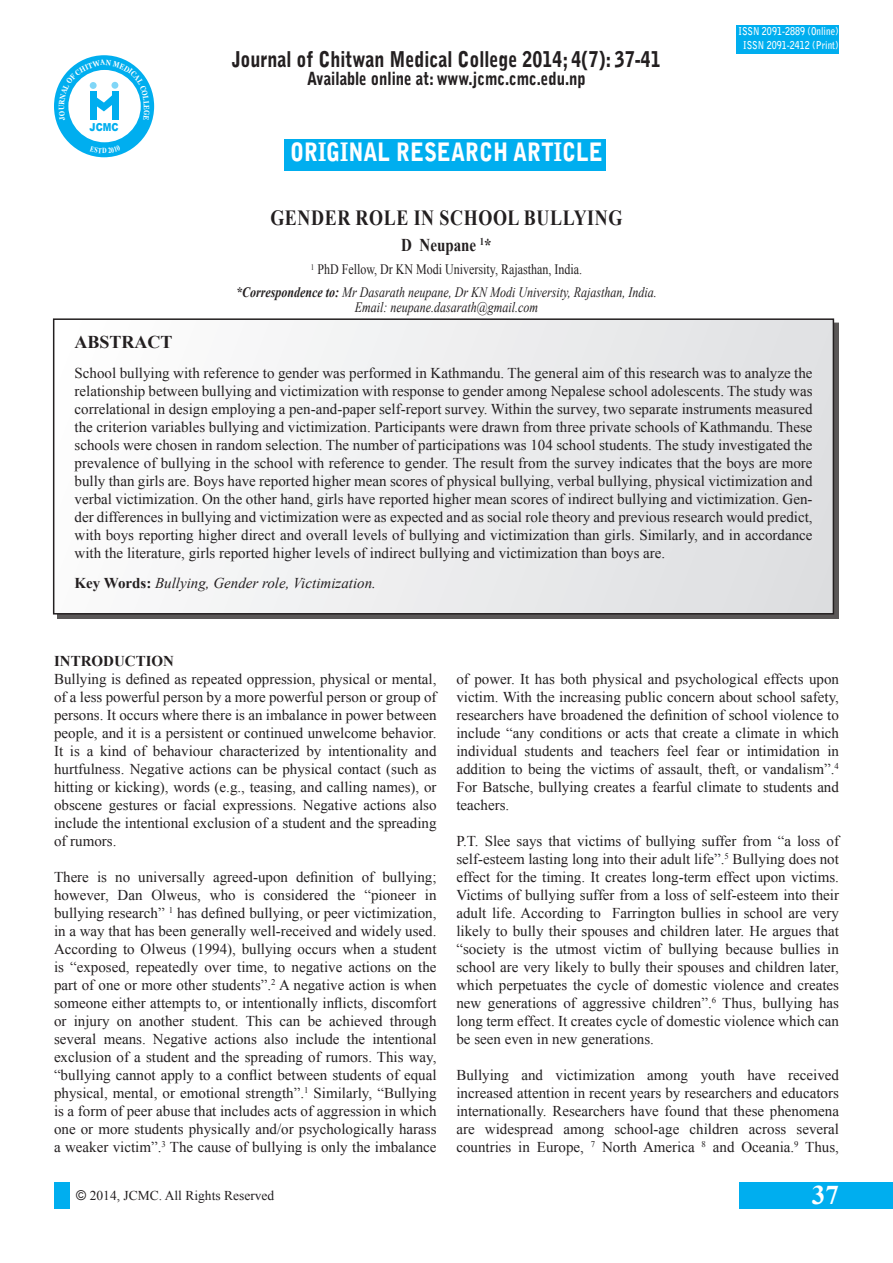
<style>
.page{position:relative;width:893px;height:1263px;background:#fff}
.page>*{position:absolute;margin:0;border:0;box-sizing:border-box;transform-origin:0 0}
.t1{font:700 27px "Times New Roman";color:#fff}
.t2{font:900 25.2px "Bell Gothic Std";color:#fff;scale:.83 1}
.t3{font:900 21.6px "Bell Gothic Std";color:#231f20;scale:.83 1}
.t4{font:700 21.6px "Times New Roman";letter-spacing:.035em;color:#231f20;scale:.83 1}
.t5{font:900 18px "Bell Gothic Std";color:#231f20;scale:.83 1}
.Head_6{font:700 18px "Times New Roman";color:#231f20;scale:.83 1}
.Head_6-2{font:700 18px "Times New Roman";color:#231f20}
.Body_2{font:15px/18px "Times New Roman";color:#231f20;text-align:justify}
.Body_2-2{font:italic 15px "Times New Roman";color:#231f20}
.t6{font:700 15px "Times New Roman";color:#231f20}
.t7{font:italic 14.4px/14.4px "Times New Roman";color:#231f20;text-align:center;scale:.83 1}
.t8{font:14.4px "Times New Roman";color:#231f20;scale:.83 1}
.t9{font:13.5px "Times New Roman";color:#231f20}
.t10{font:900 10.95px "Arial";color:#00aeef;scale:.83 1}
.t11{font:700 10.8px/13.5px "Bell Gothic Std";color:#fff;text-align:center;scale:.83 1}
.t12{font:700 7.8px "Georgia";color:#fff;scale:.83 1}
.t13{font:700 7.8px "Times New Roman";color:#fff;scale:.83 1}
.s1{font-weight:700}
.s2{font-weight:700;font-style:normal}
.s3{font-family:"Arial"}
</style>
<div class="page">
<div style="left:740px;top:1182px;width:153px;height:27px;background:#00aeef"></div>
<div style="left:54px;top:1182px;width:15px;height:27px;background:#00aeef"></div>
<div style="left:57px;top:323px;width:782px;height:296px;background:#231f20;opacity:.75"></div>
<div style="left:54px;top:319px;width:779px;height:295px;background:linear-gradient(to right,#fdfdfd,#dedfe1)"></div>
<div style="left:53px;top:318px;width:781px;height:296px;border:2px solid #231f20"></div>
<div style="left:285px;top:139px;width:321px;height:32px;background:#00aeef"></div>
<div style="left:736px;top:25px;width:103px;height:29px;background:#00aeef"></div>
<div style="left:54px;top:55px;width:100px;height:102px;background:#00aeef;border-radius:50%"></div>
<div style="left:68px;top:70px;width:73px;height:72px;background:#fff;border-radius:50%"></div>
<svg style="left:59px;top:59px;width:91px;height:61px"></svg>
<p class="t12" style="left:57px;top:110px;width:8px;rotate:-90deg">U</p>
<p class="t10" style="left:90px;top:119px;width:36px">JCMC</p>
<p class="t13" style="left:102px;top:145px;width:7px">D</p>
<p class="t3" style="left:232px;top:47px;width:518px">Journal of Chitwan Medical College 2014; 4(7): 37-41</p>
<p class="t5" style="left:307px;top:69px;width:337px">Available online at: www.jcmc.cmc.edu.np</p>
<p class="t2" style="left:290px;top:137px;width:379px">ORIGINAL RESEARCH ARTICLE</p>
<p class="t11" style="left:738px;top:25px;width:122px">ISSN 2091-2889 (Online)<br>ISSN 2091-2412 (Print)</p>
<p class="t4" style="left:270px;top:202px;width:426px">GENDER ROLE IN SCHOOL BULLYING</p>
<p class="Head_6" style="left:401px;top:232px;width:111px">D Neupane <sup>1</sup>*</p>
<p class="t8" style="left:311px;top:259px;width:328px"><sup>1</sup> PhD Fellow, Dr KN Modi University, Rajasthan, India.</p>
<p class="t7" style="left:236px;top:285px;width:508px"><span class="s1">*Correspondence to:</span> Mr Dasarath neupane, Dr KN Modi University, Rajasthan, India.<br>Email: neupane.dasarath@gmail.com</p>
<p class="Head_6-2" style="left:75px;top:329px;width:100px">ABSTRACT</p>
<p class="Body_2" style="left:75px;top:363px;width:740px">School bullying with reference to gender was performed in Kathmandu. The general aim of this research was to analyze the relationship between bullying and victimization with response to gender among Nepalese school adolescents. The study was correlational in design employing a pen-and-paper self-report survey. Within the survey, two separate instruments measured the criterion variables bullying and victimization. Participants were drawn from three private schools of Kathmandu. These schools were chosen in random selection. The number of participations was 104 school students. The study investigated the prevalence of bullying in the school with reference to gender. The result from the survey indicates that the boys are more bully than girls are. Boys have reported higher mean scores of physical bullying, verbal bullying, physical victimization and verbal victimization. On the other hand, girls have reported higher mean scores of indirect bullying and victimization. Gen&shy;der differences in bullying and victimization were as expected and as social role theory and previous research would predict, with boys reporting higher direct and overall levels of bullying and victimization than girls. Similarly, and in accordance with the literature, girls reported higher levels of indirect bullying and victimization than boys are.</p>
<p class="Body_2-2" style="left:75px;top:572px;width:303px"><span class="s2">Key Words:</span> Bullying, Gender role, Victimization.</p>
<p class="t6" style="left:54px;top:650px;width:121px">INTRODUCTION</p>
<p class="Body_2" style="left:54px;top:670px;width:384px">Bullying is defined as repeated oppression, physical or mental, of a less powerful person by a more powerful person or group of persons. It occurs where there is an imbalance in power between people, and it is a persistent or continued unwelcome behavior.<br>It is a kind of behaviour characterized by intentionality and hurtfulness. Negative actions can be physical contact (such as hitting or kicking), words (e.g., teasing, and calling names), or obscene gestures or facial expressions. Negative actions also include the intentional exclusion of a student and the spreading of rumors.</p>
<p class="Body_2" style="left:54px;top:868px;width:384px">There is no universally agreed-upon definition of bullying; however, Dan Olweus, who is considered the “pioneer in bullying research” <sup>1</sup> has defined bullying, or peer victimization, in a way that has been generally well-received and widely used.<br>According to Olweus (1994), bullying occurs when a student is “exposed, repeatedly over time, to negative actions on the part of one or more other students”.<sup>2</sup> A negative action is when someone either attempts to, or intentionally inflicts, discomfort or injury on another student. This can be achieved through several means. Negative actions also include the intentional exclusion of a student and the spreading of rumors. This way, “bullying cannot apply to a conflict between students of equal physical, mental, or emotional strength”.<sup>1</sup> Similarly, “Bullying is a form of peer abuse that includes acts of aggression in which one or more students physically and/or psychologically harass a weaker victim”.<sup>3</sup> The cause of bullying is only the imbalance</p>
<p class="Body_2" style="left:456px;top:670px;width:384px">of power. It has both physical and psychological effects upon victim. With the increasing public concern about school safety, researchers have broadened the definition of school violence to include “any conditions or acts that create a climate in which individual students and teachers feel fear or intimidation in addition to being the victims of assault, theft, or vandalism”.<sup>4<br></sup>For Batsche, bullying creates a fearful climate to students and teachers.</p>
<p class="Body_2" style="left:456px;top:832px;width:384px">P.T. Slee says that victims of bullying suffer from “a loss of self-esteem lasting long into their adult life”.<sup>5</sup> Bullying does not effect for the timing. It creates long-term effect upon victims.<br>Victims of bullying suffer from a loss of self-esteem into their adult life. According to Farrington bullies in school are very likely to bully their spouses and children later. He argues that “society is the utmost victim of bullying because bullies in school are very likely to bully their spouses and children later, which perpetuates the cycle of domestic violence and creates new generations of aggressive children”.<sup>6</sup> Thus, bullying has long term effect. It creates cycle of domestic violence which can be seen even in new generations.</p>
<p class="Body_2" style="left:456px;top:1066px;width:384px">Bullying and victimization among youth have received increased attention in recent years by researchers and educators internationally. Researchers have found that these phenomena are widespread among school-age children across several countries in Europe, <sup>7</sup> North America <sup>8</sup> and Oceania.<sup>9</sup> Thus,</p>
<p class="t9" style="left:76px;top:1186px;width:200px"><span class="s3">©</span> 2014, JCMC. All Rights Reserved</p>
<p class="t1" style="left:812px;top:1175px;width:28px">37</p>
</div>
